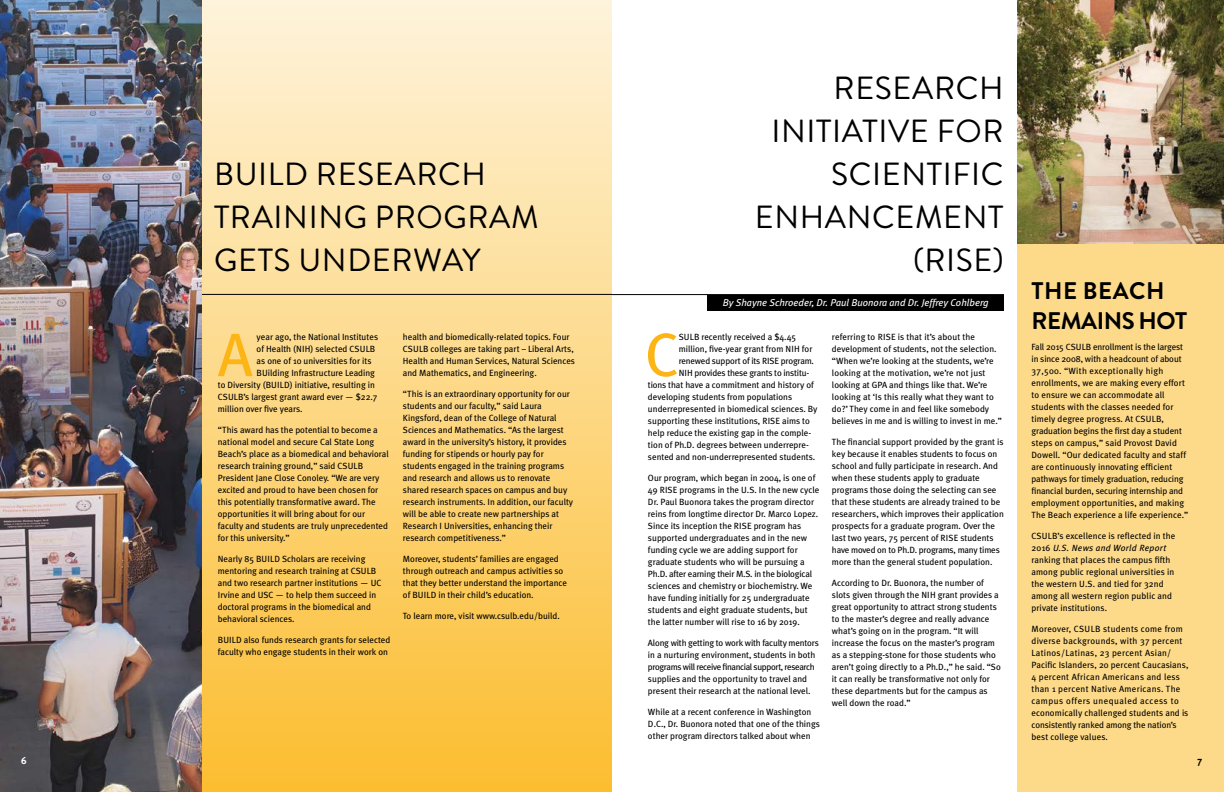
<style>
.page{position:relative;width:1224px;height:792px;background:#fff}
.page>*{position:absolute;margin:0;border:0;box-sizing:border-box;transform-origin:0 0}
.t1{font:61.2px "Meta Plus";color:#fcb515}
.t2{font:32px/43px "Brandon Grotesque";letter-spacing:.02em;color:#000;text-align:right}
.t3{font:700 24px/30px "Brandon Grotesque";letter-spacing:-.02em;color:#000}
.t4{font:italic 10px "Meta Plus";color:#fff}
.t5{font:700 10px "Meta Plus";color:#fff}
.t6{font:700 10px "Meta Plus";color:#000}
.t7{font:9px/12px "Meta Plus";color:#000}
.t8{font:9px/12px "Meta Plus";letter-spacing:.03em;color:#000}
.t9{font:9px "Meta Plus";letter-spacing:-.02em;color:#000}
.s1{font-style:italic}
</style>
<div class="page">
<div style="left:1017px;top:0;width:207px;height:792px;background:#fdda8a"></div>
<div style="left:708px;top:295px;width:296px;height:15px;background:#000"></div>
<hr style="left:612px;top:294px;width:392px;height:1px;background:#000">
<div style="left:202px;top:0;width:410px;height:792px;background:linear-gradient(to bottom,#fef3db,#fcbd30)"></div>
<hr style="left:202px;top:294px;width:410px;height:1px;background:#000">
<img style="left:0;top:0;width:202px;height:792px">
<img style="left:1017px;top:0;width:207px;height:243px">
<h2 class="t2" style="left:214px;top:153px;width:326px;text-align:left">BUILD RESEARCH<br>TRAINING PROGRAM<br>GETS UNDERWAY</h2>
<h1 class="t1" style="left:218px;top:319px;width:36px">A</h1>
<p class="t7" style="left:257px;top:331px;width:123px">year ago, the National Institutes</p>
<p class="t7" style="left:257px;top:343px;width:120px">of Health (NIH) selected CSULB</p>
<p class="t7" style="left:257px;top:355px;width:116px">as one of 10 universities for its</p>
<p class="t7" style="left:257px;top:367px;width:120px">BUilding Infrastructure Leading</p>
<p class="t7" style="left:218px;top:379px;width:159px">to Diversity (BUILD) initiative, resulting in</p>
<p class="t7" style="left:218px;top:391px;width:161px">CSULB’s largest grant award ever — $22.7</p>
<p class="t7" style="left:218px;top:403px;width:86px">million over five years.</p>
<p class="t7" style="left:218px;top:424px;width:172px">“This award has the potential to become a national model and secure Cal State Long Beach’s place as a biomedical and behavioral research training ground,” said CSULB President Jane Close Conoley. “We are very excited and proud to have been chosen for this potentially transformative award. The opportunities it will bring about for our faculty and students are truly unprecedented for this university.”</p>
<p class="t7" style="left:218px;top:553px;width:165px">Nearly 85 BUILD Scholars are receiving mentoring and research training at CSULB and two research partner institutions — UC Irvine and USC — to help them succeed in doctoral programs in the biomedical and behavioral sciences.</p>
<p class="t7" style="left:218px;top:634px;width:174px">BUILD also funds research grants for selected faculty who engage students in their work on</p>
<p class="t7" style="left:403px;top:331px;width:174px">health and biomedically-related topics. Four CSULB colleges are taking part – Liberal Arts, Health and Human Services, Natural Sciences and Mathematics, and Engineering.</p>
<p class="t7" style="left:403px;top:388px;width:172px">“This is an extraordinary opportunity for our students and our faculty,” said Laura Kingsford, dean of the College of Natural Sciences and Mathematics. “As the largest award in the university’s history, it provides funding for stipends or hourly pay for students engaged in the training programs and research and allows us to renovate shared research spaces on campus and buy research instruments. In addition, our faculty will be able to create new partnerships at Research I Universities, enhancing their research competitiveness.”</p>
<p class="t7" style="left:403px;top:553px;width:166px">Moreover, students’ families are engaged through outreach and campus activities so that they better understand the importance of BUILD in their child’s education.</p>
<p class="t7" style="left:403px;top:610px;width:159px">To learn more, visit www.csulb.edu/build.</p>
<h2 class="t2" style="left:755px;top:67px;width:251px">RESEARCH<br>INITIATIVE FOR<br>SCIENTIFIC<br>ENHANCEMENT (RISE)</h2>
<p class="t4" style="left:723px;top:296px;width:267px">By Shayne Schroeder, Dr. Paul Buonora and Dr. Jeffrey Cohlberg</p>
<h1 class="t1" style="left:645px;top:319px;width:35px">C</h1>
<p class="t7" style="left:679px;top:331px;width:119px">SULB recently received a $4.45</p>
<p class="t7" style="left:679px;top:343px;width:135px">million, five-year grant from NIH for</p>
<p class="t9" style="left:679px;top:356px;width:137px">renewed support of its RISE program.</p>
<p class="t9" style="left:679px;top:368px;width:132px">NIH provides these grants to institu-</p>
<p class="t7" style="left:648px;top:379px;width:167px">tions that have a commitment and history of</p>
<p class="t7" style="left:648px;top:391px;width:146px">developing students from populations</p>
<p class="t7" style="left:648px;top:403px;width:171px">underrepresented in biomedical sciences. By</p>
<p class="t7" style="left:648px;top:415px;width:164px">supporting these institutions, RISE aims to</p>
<p class="t7" style="left:648px;top:427px;width:165px">help reduce the existing gap in the comple-</p>
<p class="t7" style="left:648px;top:439px;width:162px">tion of Ph.D. degrees between underrepre-</p>
<p class="t7" style="left:648px;top:451px;width:169px">sented and non-underrepresented students.</p>
<p class="t7" style="left:648px;top:472px;width:173px">Our program, which began in 2004, is one of 49 RISE programs in the U.S. In the new cycle Dr. Paul Buonora takes the program director reins from longtime director Dr. Marco Lopez.<br>Since its inception the RISE program has supported undergraduates and in the new funding cycle we are adding support for graduate students who will be pursuing a Ph.D. after earning their M.S. in the biological sciences and chemistry or biochemistry. We have funding initially for 25 undergraduate students and eight graduate students, but the latter number will rise to 16 by 2019.</p>
<p class="t7" style="left:648px;top:637px;width:172px">Along with getting to work with faculty mentors in a nurturing environment, students in both programs will receive financial support, research supplies and the opportunity to travel and present their research at the national level.</p>
<p class="t7" style="left:648px;top:706px;width:173px">While at a recent conference in Washington<br>D.C., Dr. Buonora noted that one of the things other program directors talked about when</p>
<p class="t7" style="left:832px;top:331px;width:171px">referring to RISE is that it’s about the development of students, not the selection. “When we’re looking at the students, we’re looking at the motivation, we’re not just looking at GPA and things like that. We’re looking at ‘Is this really what they want to do?’ They come in and feel like somebody believes in me and is willing to invest in me.”</p>
<p class="t7" style="left:832px;top:436px;width:173px">The financial support provided by the grant is key because it enables students to focus on school and fully participate in research. And when these students apply to graduate programs those doing the selecting can see that these students are already trained to be researchers, which improves their application prospects for a graduate program. Over the last two years, 75 percent of RISE students have moved on to Ph.D. programs, many times more than the general student population.</p>
<p class="t7" style="left:832px;top:577px;width:170px">According to Dr. Buonora, the number of slots given through the NIH grant provides a great opportunity to attract strong students to the master’s degree and really advance what’s going on in the program. “It will increase the focus on the master’s program as a stepping-stone for those students who aren’t going directly to a Ph.D.,” he said. “So it can really be transformative not only for these departments but for the campus as well down the road.”</p>
<h3 class="t3" style="left:1032px;top:276px;width:157px">THE BEACH<br>REMAINS HOT</h3>
<p class="t7" style="left:1031px;top:341px;width:158px">Fall 2015 CSULB enrollment is the largest in since 2008, with a headcount of about 37,500. “With exceptionally high enrollments, we are making every effort to ensure we can accommodate all students with the classes needed for timely degree progress. At CSULB, graduation begins the first day a student steps on campus,” said Provost David Dowell. “Our dedicated faculty and staff are continuously innovating efficient pathways for timely graduation, reducing financial burden, securing internship and employment opportunities, and making The Beach experience a life experience.”</p>
<p class="t7" style="left:1031px;top:530px;width:146px">CSULB’s excellence is reflected in the 2016 <span class="s1">U.S. News and World Report </span>ranking that places the campus fifth among public regional universities in the western U.S. and tied for 32nd among all western region public and private institutions.</p>
<p class="t8" style="left:1031px;top:623px;width:158px">Moreover, CSULB students come from diverse backgrounds, with 37 percent Latinos/Latinas, 23 percent Asian/ Pacific Islanders, 20 percent Caucasians, 4 percent African Americans and less than 1 percent Native Americans. The campus offers unequaled access to economically challenged students and is consistently ranked among the nation’s best college values.</p>
<p class="t5" style="left:21px;top:755px;width:7px">6</p>
<p class="t6" style="left:1198px;top:755px;width:6px">7</p>
</div>
